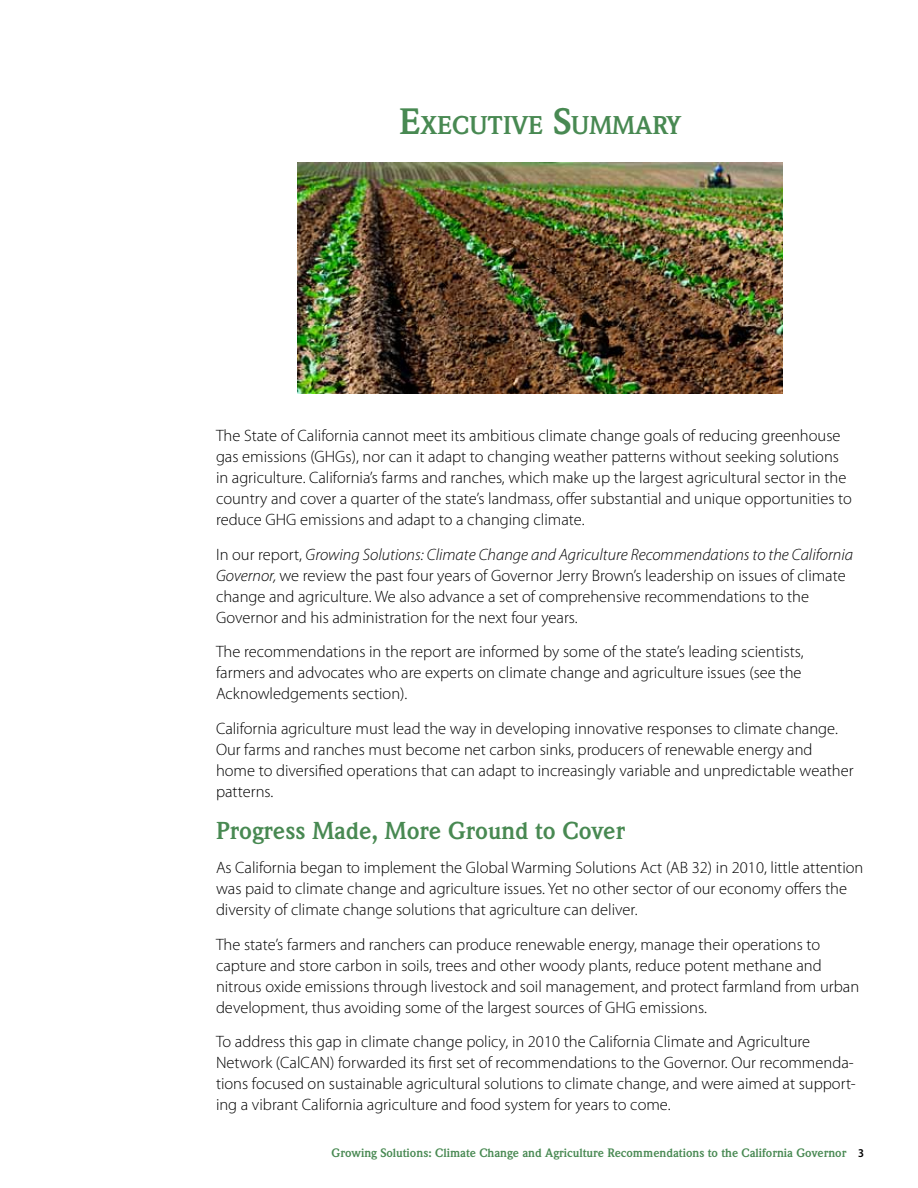
<style>
.page{position:relative;width:918px;height:1188px;background:#fff}
.page>*{position:absolute;margin:0;border:0;box-sizing:border-box;transform-origin:0 0}
.t1{font:700 25.2px "Weidemann Std";color:#488952}
.t2{font:700 24px "Weidemann Std";color:#488952}
.t3{font:300 16.5px/21px "Myriad Pro";color:#000}
.t4{font:700 12px "Weidemann Std";color:#488952}
.s1{font-size:36px}
.s2{font-style:italic}
.s3{font-family:"Myriad Pro";font-weight:600;font-stretch:semi-condensed;color:#000}
</style>
<div class="page">
<img style="left:297px;top:162px;width:486px;height:232px">
<h1 class="t1" style="left:399px;top:110px;width:283px"><span class="s1">E</span>XECUTIVE <span class="s1">S</span>UMMARY</h1>
<p class="t3" style="left:216px;top:425px;width:637px">The State of California cannot meet its ambitious climate change goals of reducing greenhouse gas emissions (GHGs), nor can it adapt to changing weather patterns without seeking solutions in agriculture. California’s farms and ranches, which make up the largest agricultural sector in the country and cover a quarter of the state’s landmass, offer substantial and unique opportunities to reduce GHG emissions and adapt to a changing climate.</p>
<p class="t3" style="left:216px;top:544px;width:639px">In our report, <span class="s2">Growing Solutions: Climate Change and Agriculture Recommendations to the California Governor,</span> we review the past four years of Governor Jerry Brown’s leadership on issues of climate change and agriculture. We also advance a set of comprehensive recommendations to the Governor and his administration for the next four years.</p>
<p class="t3" style="left:216px;top:641px;width:589px">The recommendations in the report are informed by some of the state’s leading scientists, farmers and advocates who are experts on climate change and agriculture issues (see the<br>Acknowledgements section).</p>
<p class="t3" style="left:216px;top:718px;width:639px">California agriculture must lead the way in developing innovative responses to climate change.<br>Our farms and ranches must become net carbon sinks, producers of renewable energy and home to diversified operations that can adapt to increasingly variable and unpredictable weather patterns.</p>
<h2 class="t2" style="left:216px;top:817px;width:411px">Progress Made, More Ground to Cover</h2>
<p class="t3" style="left:216px;top:858px;width:649px">As California began to implement the Global Warming Solutions Act (AB 32) in 2010, little attention was paid to climate change and agriculture issues. Yet no other sector of our economy offers the diversity of climate change solutions that agriculture can deliver.</p>
<p class="t3" style="left:216px;top:934px;width:645px">The state’s farmers and ranchers can produce renewable energy, manage their operations to capture and store carbon in soils, trees and other woody plants, reduce potent methane and nitrous oxide emissions through livestock and soil management, and protect farmland from urban development, thus avoiding some of the largest sources of GHG emissions.</p>
<p class="t3" style="left:216px;top:1032px;width:641px">To address this gap in climate change policy, in 2010 the California Climate and Agriculture Network (CalCAN) forwarded its first set of recommendations to the Governor. Our recommenda&shy;tions focused on sustainable agricultural solutions to climate change, and were aimed at support&shy;ing a vibrant California agriculture and food system for years to come.</p>
<p class="t4" style="left:332px;top:1145px;width:534px">Growing Solutions: Climate Change and Agriculture Recommendations to the California Governor <span class="s3">3</span></p>
</div>
